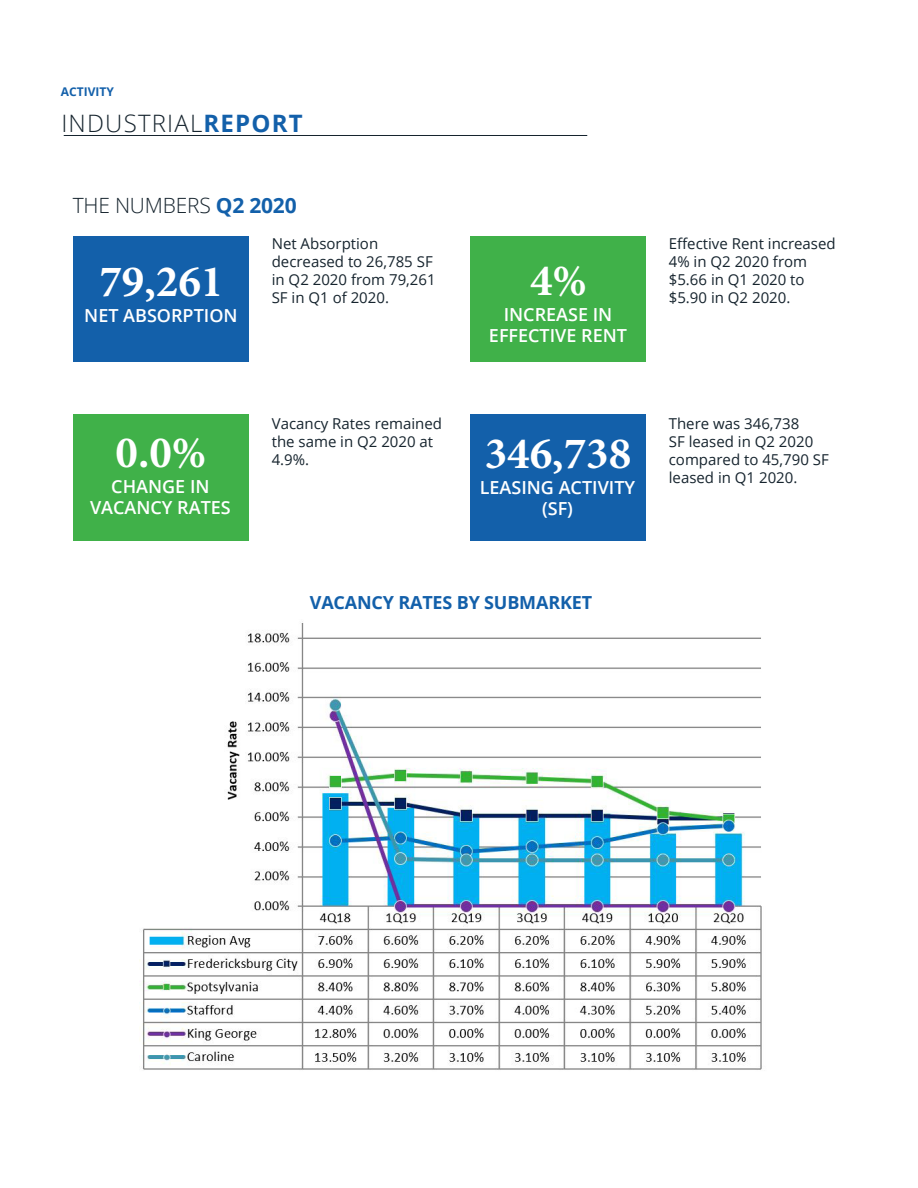
<style>
.page{position:relative;width:918px;height:1188px;background:#fff}
.page>*{position:absolute;margin:0;border:0;box-sizing:border-box;transform-origin:0 0}
.t1{font:700 45px "Minion Pro";color:#fff}
.Chapter_Title_-_Alig{font:300 24px "Open Sans";letter-spacing:.05em;color:#16242e}
.Title_-_Align_Left{font:300 21px "Open Sans";letter-spacing:-.01em;color:#16242e}
.t2{font:600 18px "Open Sans";color:#fff}
.Title_-_Align_Left-2{font:700 18px "Open Sans";letter-spacing:-.01em;color:#1360aa}
.Body_Text{font:15px/18px "Open Sans";color:#16242e}
.Section_Title{font:700 12px "Open Sans";color:#1360aa}
.s1{font-weight:700;color:#1360aa}
</style>
<div class="page">
<div style="left:470px;top:415px;width:176px;height:126px;background:#1360aa"></div>
<div style="left:73px;top:415px;width:176px;height:126px;background:#40b149"></div>
<div style="left:470px;top:236px;width:176px;height:126px;background:#40b149"></div>
<div style="left:73px;top:236px;width:176px;height:126px;background:#1360aa"></div>
<img style="left:139px;top:623px;width:623px;height:447px">
<hr style="left:64px;top:135px;width:523px;height:1px;background:#16242e">
<p class="Section_Title" style="left:61px;top:83px;width:55px">ACTIVITY</p>
<p class="Chapter_Title_-_Alig" style="left:61px;top:107px;width:243px">INDUSTRIAL<span class="s1">REPORT</span></p>
<p class="Title_-_Align_Left" style="left:73px;top:191px;width:225px">THE NUMBERS <span class="s1">Q2 2020</span></p>
<p class="t1" style="left:99px;top:250px;width:125px">79,261</p>
<p class="t2" style="left:84px;top:303px;width:155px">NET ABSORPTION</p>
<p class="Body_Text" style="left:272px;top:234px;width:165px">Net Absorption decreased to 26,785 SF in Q2 2020 from 79,261<br>SF in Q1 of 2020.</p>
<p class="t1" style="left:116px;top:421px;width:92px">0.0%</p>
<p class="t2" style="left:111px;top:474px;width:100px">CHANGE IN</p>
<p class="t2" style="left:90px;top:496px;width:142px">VACANCY RATES</p>
<p class="Body_Text" style="left:272px;top:414px;width:172px">Vacancy Rates remained the same in Q2 2020 at<br>4.9%.</p>
<p class="t1" style="left:530px;top:249px;width:58px">4%</p>
<p class="t2" style="left:504px;top:302px;width:110px">INCREASE IN</p>
<p class="t2" style="left:489px;top:323px;width:140px">EFFECTIVE RENT</p>
<p class="t1" style="left:485px;top:422px;width:148px">346,738</p>
<p class="t2" style="left:480px;top:475px;width:157px">LEASING ACTIVITY</p>
<p class="t2" style="left:542px;top:497px;width:32px">(SF)</p>
<p class="Title_-_Align_Left-2" style="left:310px;top:590px;width:284px">VACANCY RATES BY SUBMARKET</p>
<p class="Body_Text" style="left:669px;top:234px;width:168px">Effective Rent increased<br>4% in Q2 2020 from $5.66 in Q1 2020 to $5.90 in Q2 2020.</p>
<p class="Body_Text" style="left:669px;top:414px;width:162px">There was 346,738<br>SF leased in Q2 2020 compared to 45,790 SF leased in Q1 2020.</p>
</div>
